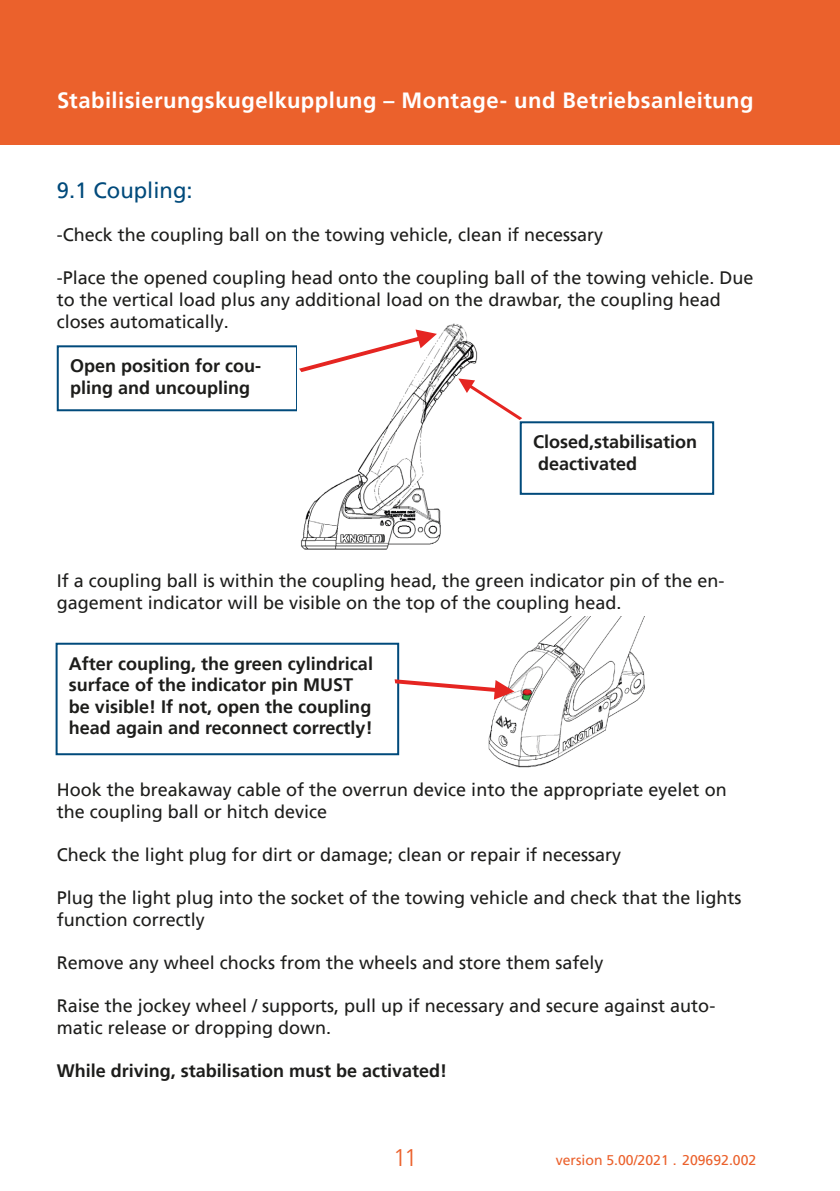
<style>
.page{position:relative;width:840px;height:1191px;background:#fff}
.page>*{position:absolute;margin:0;border:0;box-sizing:border-box;transform-origin:0 0}
.t1{font:300 24px "Frutiger LT Pro";color:#eb612c}
.t2{font:700 22px "Frutiger LT Pro";letter-spacing:.02em;color:#fff}
.t3{font:22px "Frutiger LT Pro";color:#004a7b}
.t4{font:18px/21.6px "Frutiger LT Pro";color:#1d1d1b}
.t5{font:700 18px/21.6px "Frutiger LT Pro";color:#1d1d1b}
.t6{font:14px "Frutiger LT Pro";color:#eb612c}
</style>
<div class="page">
<div style="left:0;top:0;width:839px;height:145px;background:#eb612c"></div>
<div style="left:57px;top:345px;width:241px;height:66px;border:2px solid #004a7b"></div>
<div style="left:519px;top:421px;width:194px;height:74px;border:2px solid #004a7b"></div>
<div style="left:56px;top:642px;width:343px;height:113px;border:2px solid #004a7b"></div>
<img style="left:297px;top:323px;width:181px;height:227px">
<svg style="left:456px;top:360px;width:76px;height:81px"></svg>
<svg style="left:298px;top:323px;width:140px;height:91px"></svg>
<img style="left:488px;top:616px;width:157px;height:152px">
<svg style="left:394px;top:656px;width:121px;height:57px"></svg>
<p class="t2" style="left:57px;top:87px;width:697px">Stabilisierungskugelkupplung – Montage- und Betriebsanleitung</p>
<p class="t3" style="left:57px;top:177px;width:137px">9.1 Coupling:</p>
<p class="t4" style="left:57px;top:224px;width:547px">-Check the coupling ball on the towing vehicle, clean if necessary</p>
<p class="t4" style="left:57px;top:267px;width:698px">-Place the opened coupling head onto the coupling ball of the towing vehicle. Due to the vertical load plus any additional load on the drawbar, the coupling head closes automatically.</p>
<p class="t5" style="left:70px;top:355px;width:192px">Open position for cou&shy;pling and uncoupling</p>
<p class="t5" style="left:532px;top:431px;width:166px">Closed,stabilisation</p>
<p class="t5" style="left:538px;top:453px;width:101px">deactivated</p>
<p class="t4" style="left:57px;top:570px;width:669px">If a coupling ball is within the coupling head, the green indicator pin of the en&shy;gagement indicator will be visible on the top of the coupling head.</p>
<p class="t5" style="left:69px;top:652px;width:305px">After coupling, the green cylindrical surface of the indicator pin MUST be visible! If not, open the coupling head again and reconnect correctly!</p>
<p class="t4" style="left:57px;top:779px;width:671px">Hook the breakaway cable of the overrun device into the appropriate eyelet on the coupling ball or hitch device</p>
<p class="t4" style="left:57px;top:844px;width:565px">Check the light plug for dirt or damage; clean or repair if necessary</p>
<p class="t4" style="left:57px;top:887px;width:686px">Plug the light plug into the socket of the towing vehicle and check that the lights function correctly</p>
<p class="t4" style="left:57px;top:952px;width:548px">Remove any wheel chocks from the wheels and store them safely</p>
<p class="t4" style="left:57px;top:995px;width:659px">Raise the jockey wheel / supports, pull up if necessary and secure against auto&shy;matic release or dropping down.</p>
<p class="t5" style="left:57px;top:1060px;width:392px">While driving, stabilisation must be activated!</p>
<h1 class="t1" style="left:393px;top:1143px;width:26px">11</h1>
<p class="t6" style="left:555px;top:1152px;width:202px">version 5.00/2021 . 209692.002</p>
</div>
